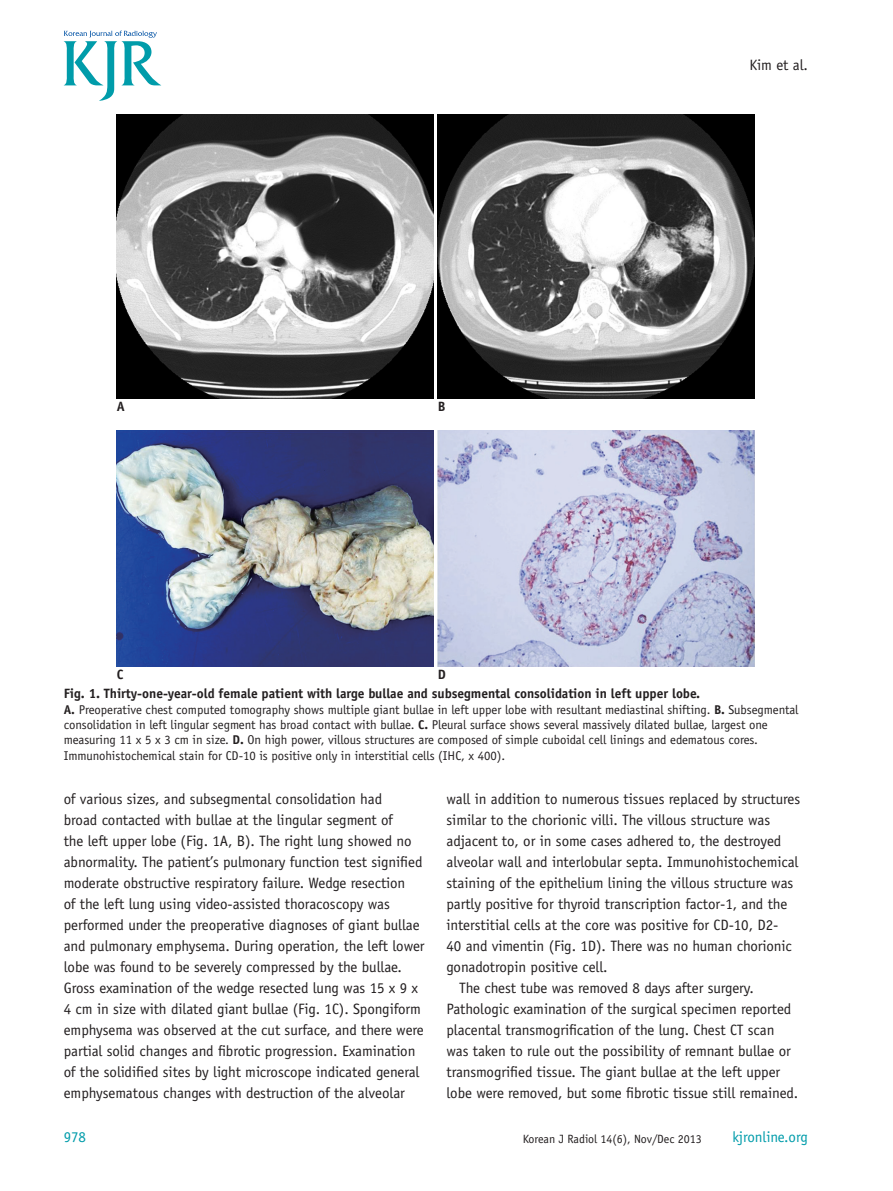
<style>
.page{position:relative;width:893px;height:1191px;background:#fff}
.page>*{position:absolute;margin:0;border:0;box-sizing:border-box;transform-origin:0 0}
.본문{font:15px/21px "Officina Sans Std";letter-spacing:-.005em;color:#231f20}
.t1{font:15px "Officina Sans Std";letter-spacing:-.005em;color:#009caa}
.그림제목{font:700 13.5px "Officina Sans Std";letter-spacing:-.005em;color:#231f20}
.그림제목1{font:12.75px/15.3px "Officina Sans Std";letter-spacing:-.005em;color:#231f20}
.t2{font:12px "Officina Sans Std";letter-spacing:-.005em;color:#231f20}
.s1{font-weight:700}
</style>
<div class="page">
<svg style="left:64px;top:31px;width:97px;height:70px"></svg>
<img style="left:117px;top:430px;width:317px;height:236px">
<img style="left:438px;top:430px;width:317px;height:236px">
<img style="left:117px;top:115px;width:317px;height:283px">
<img style="left:438px;top:115px;width:317px;height:283px">
<p class="그림제목" style="left:117px;top:398px;width:10px">A</p>
<p class="그림제목" style="left:438px;top:398px;width:9px">B</p>
<p class="본문" style="left:749px;top:54px;width:60px">Kim et al.</p>
<p class="그림제목" style="left:117px;top:666px;width:8px">C</p>
<p class="그림제목" style="left:438px;top:666px;width:10px">D</p>
<p class="그림제목" style="left:64px;top:685px;width:638px">Fig. 1. Thirty-one-year-old female patient with large bullae and subsegmental consolidation in left upper lobe.</p>
<p class="그림제목1" style="left:64px;top:702px;width:736px"><span class="s1">A.</span> Preoperative chest computed tomography shows multiple giant bullae in left upper lobe with resultant mediastinal shifting. <span class="s1">B.</span> Subsegmental consolidation in left lingular segment has broad contact with bullae. <span class="s1">C.</span> Pleural surface shows several massively dilated bullae, largest one measuring 11 x 5 x 3 cm in size. <span class="s1">D.</span> On high power, villous structures are composed of simple cuboidal cell linings and edematous cores.<br>Immunohistochemical stain for CD-10 is positive only in interstitial cells (IHC, x 400).</p>
<p class="본문" style="left:64px;top:788px;width:362px">of various sizes, and subsegmental consolidation had<br>broad contacted with bullae at the lingular segment of<br>the left upper lobe (Fig. 1A, B). The right lung showed no abnormality. The patient’s pulmonary function test signified moderate obstructive respiratory failure. Wedge resection<br>of the left lung using video-assisted thoracoscopy was performed under the preoperative diagnoses of giant bullae and pulmonary emphysema. During operation, the left lower lobe was found to be severely compressed by the bullae.<br>Gross examination of the wedge resected lung was 15 x 9 x 4 cm in size with dilated giant bullae (Fig. 1C). Spongiform emphysema was observed at the cut surface, and there were partial solid changes and fibrotic progression. Examination of the solidified sites by light microscope indicated general emphysematous changes with destruction of the alveolar</p>
<p class="본문" style="left:446px;top:788px;width:355px">wall in addition to numerous tissues replaced by structures similar to the chorionic villi. The villous structure was adjacent to, or in some cases adhered to, the destroyed alveolar wall and interlobular septa. Immunohistochemical staining of the epithelium lining the villous structure was partly positive for thyroid transcription factor-1, and the interstitial cells at the core was positive for CD-10, D2-<br>40 and vimentin (Fig. 1D). There was no human chorionic gonadotropin positive cell.</p>
<p class="본문" style="left:446px;top:977px;width:353px;text-indent:13px">The chest tube was removed 8 days after surgery.<br>Pathologic examination of the surgical specimen reported placental transmogrification of the lung. Chest CT scan was taken to rule out the possibility of remnant bullae or transmogrified tissue. The giant bullae at the left upper lobe were removed, but some fibrotic tissue still remained.</p>
<p class="t1" style="left:64px;top:1128px;width:24px">978</p>
<p class="t2" style="left:523px;top:1132px;width:181px">Korean J Radiol 14(6), Nov/Dec 2013</p>
<p class="t1" style="left:732px;top:1128px;width:77px">kjronline.org</p>
</div>
